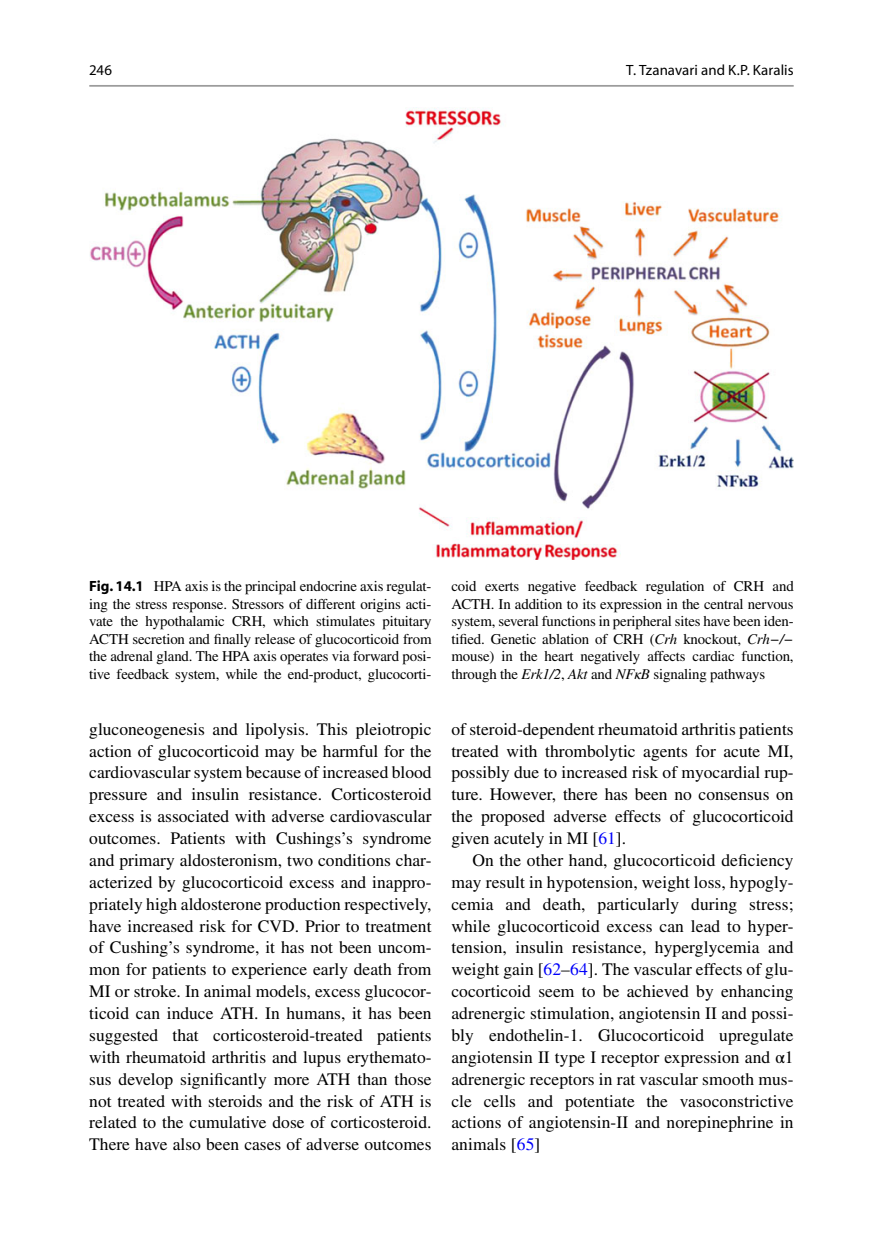
<style>
.page{position:relative;width:883px;height:1260px;background:#fff}
.page>*{position:absolute;margin:0;border:0;box-sizing:border-box;transform-origin:0 0}
.t1{font:17.5px/21.9px "Wjhrrp Times";color:#000;text-align:justify}
.t2{font:14.88px/17.5px "Wjhrrp Times";letter-spacing:-.01em;color:#000;text-align:justify}
.t3{font:14.88px "Cxbfcn Myriad";letter-spacing:.005em;color:#000}
.s1{font-family:"Ggjvby Myriad";font-weight:700}
.s2{font-family:"Bmkmgs Times";font-style:italic}
.s3{font-family:"Xplngx STIX General";font-style:italic}
.s4{color:#0000fa}
.s5{font-family:"Ppfsjh STIX General"}
</style>
<div class="page">
<img style="left:90px;top:107px;width:704px;height:453px">
<hr style="left:89px;top:85px;width:705px;height:2px;background:#9c9c9c">
<p class="t3" style="left:89px;top:64px;width:24px">246</p>
<p class="t3" style="left:626px;top:64px;width:169px">T. Tzanavari and K.P. Karalis</p>
<p class="t2" style="left:89px;top:579px;width:344px"><span class="s1">Fig. 14.1</span> HPA axis is the principal endocrine axis regulat&shy;ing the stress response. Stressors of different origins acti&shy;vate the hypothalamic CRH, which stimulates pituitary ACTH secretion and finally release of glucocorticoid from the adrenal gland. The HPA axis operates via forward posi&shy;tive feedback system, while the end-product, glucocorti-</p>
<p class="t2" style="left:451px;top:579px;width:344px">coid exerts negative feedback regulation of CRH and ACTH. In addition to its expression in the central nervous system, several functions in peripheral sites have been iden&shy;tified. Genetic ablation of CRH ( <span class="s2">Crh</span> knockout, <span class="s2">Crh−/− </span>mouse) in the heart negatively affects cardiac function, through the <span class="s2">Erk1/2</span> , <span class="s2">Akt</span> and <span class="s2">NF</span><span class="s3">κ</span><span class="s2">B</span> signaling pathways</p>
<p class="t1" style="left:89px;top:720px;width:344px">gluconeogenesis and lipolysis. This pleiotropic action of glucocorticoid may be harmful for the cardiovascular system because of increased blood pressure and insulin resistance. Corticosteroid excess is associated with adverse cardiovascular outcomes. Patients with Cushings’s syndrome and primary aldosteronism, two conditions char&shy;acterized by glucocorticoid excess and inappro&shy;priately high aldosterone production respectively, have increased risk for CVD. Prior to treatment of Cushing’s syndrome, it has not been uncom&shy;mon for patients to experience early death from MI or stroke. In animal models, excess glucocor&shy;ticoid can induce ATH. In humans, it has been suggested that corticosteroid-treated patients with rheumatoid arthritis and lupus erythemato&shy;sus develop significantly more ATH than those not treated with steroids and the risk of ATH is related to the cumulative dose of corticosteroid.<br>There have also been cases of adverse outcomes</p>
<p class="t1" style="left:451px;top:720px;width:344px">of steroid-dependent rheumatoid arthritis patients treated with thrombolytic agents for acute MI, possibly due to increased risk of myocardial rup&shy;ture. However, there has been no consensus on the proposed adverse effects of glucocorticoid given acutely in MI [ <span class="s4">61</span> ].</p>
<p class="t1" style="left:451px;top:851px;width:344px;text-indent:21px">On the other hand, glucocorticoid deficiency may result in hypotension, weight loss, hypogly&shy;cemia and death, particularly during stress; while glucocorticoid excess can lead to hyper&shy;tension, insulin resistance, hyperglycemia and weight gain [ <span class="s4">62</span> – <span class="s4">64</span> ]. The vascular effects of glu&shy;cocorticoid seem to be achieved by enhancing adrenergic stimulation, angiotensin II and possi&shy;bly endothelin-1. Glucocorticoid upregulate angiotensin II type I receptor expression and <span class="s5">α</span>1 adrenergic receptors in rat vascular smooth mus&shy;cle cells and potentiate the vasoconstrictive actions of angiotensin-II and norepinephrine in animals [ <span class="s4">65</span> ]</p>
</div>
